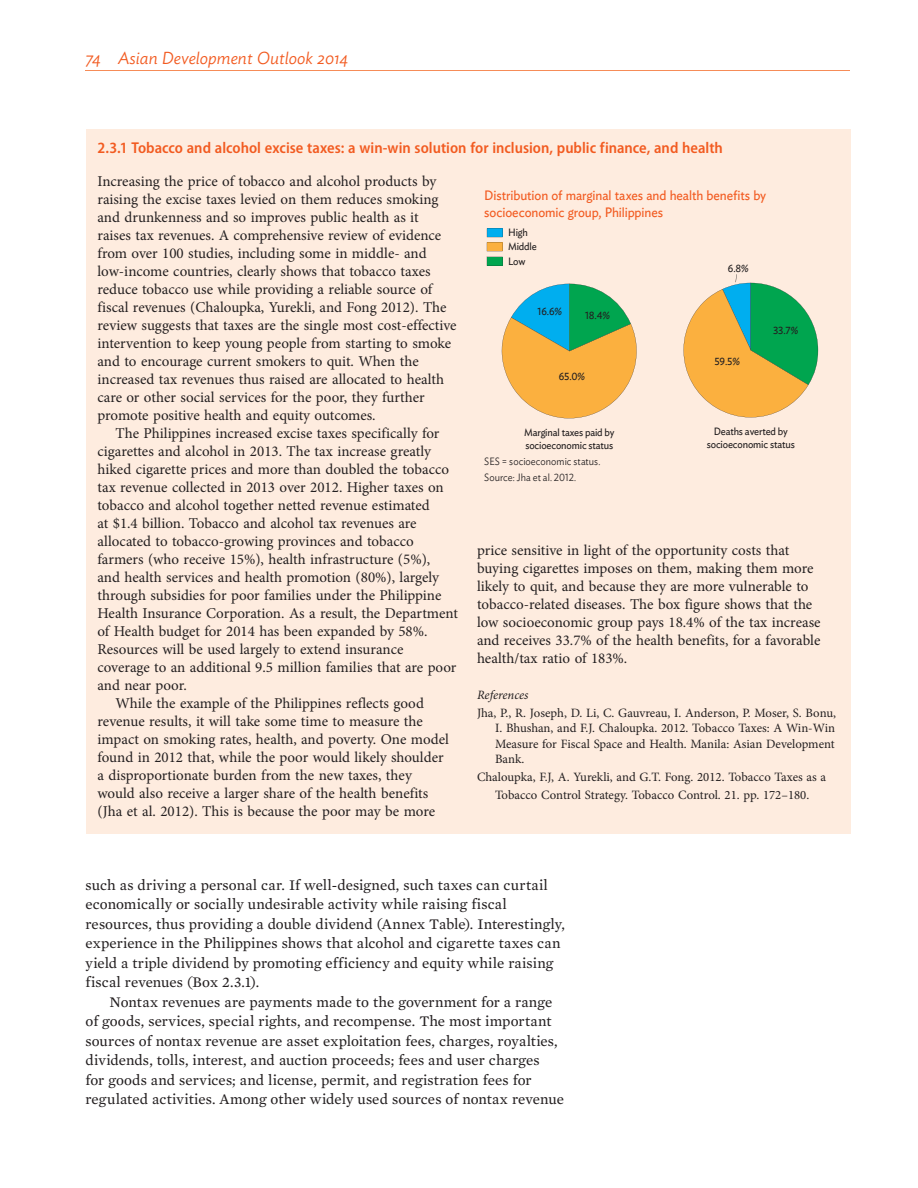
<style>
.page{position:relative;width:918px;height:1188px;background:#fff}
.page>*{position:absolute;margin:0;border:0;box-sizing:border-box;transform-origin:0 0}
.t1{font:italic 300 17.25px "Ideal Sans";color:#f25b21}
.t2{font:600 semi-condensed 15.75px "Myriad Pro";color:#f25b21}
.t3{font:15px/18px "Minion Pro";color:#231f20}
.t4{font:15px/19.5px "Mercury Text G2";letter-spacing:.005em;color:#231f20}
.t5{font:13.5px/16.2px "Ideal Sans";letter-spacing:-.01em;color:#f25b21;scale:.95 1}
.t6{font:12.75px/15.3px "Minion Pro";color:#231f20;text-align:justify}
.t7{font:italic 12.75px "Minion Pro";letter-spacing:-.005em;color:#231f20}
.t8{font:10.5px/12.6px "Ideal Sans";letter-spacing:-.015em;color:#231f20;scale:.95 1}
.t9{font:300 10.5px/15.5px "Ideal Sans";letter-spacing:.005em;color:#231f20;scale:.93 1}
</style>
<div class="page">
<hr style="left:86px;top:70px;width:764px;height:1px;background:#f68c58">
<div style="left:86px;top:129px;width:764px;height:704px;background:#feecdf"></div>
<svg style="left:501px;top:284px;width:136px;height:135px"></svg>
<svg style="left:683px;top:274px;width:135px;height:144px"></svg>
<svg style="left:487px;top:228px;width:16px;height:9px"></svg>
<svg style="left:487px;top:243px;width:16px;height:8px"></svg>
<svg style="left:487px;top:257px;width:16px;height:9px"></svg>
<p class="t1" style="left:86px;top:45px;width:264px">74 Asian Development Outlook 2014</p>
<p class="t2" style="left:98px;top:139px;width:627px">2.3.1 Tobacco and alcohol excise taxes: a win-win solution for inclusion, public finance, and health</p>
<p class="t3" style="left:98px;top:172px;width:361px">Increasing the price of tobacco and alcohol products by raising the excise taxes levied on them reduces smoking and drunkenness and so improves public health as it<br>raises tax revenues. A comprehensive review of evidence from over 100 studies, including some in middle- and low-income countries, clearly shows that tobacco taxes reduce tobacco use while providing a reliable source of fiscal revenues (Chaloupka, Yurekli, and Fong 2012). The review suggests that taxes are the single most cost-effective intervention to keep young people from starting to smoke and to encourage current smokers to quit. When the increased tax revenues thus raised are allocated to health care or other social services for the poor, they further promote positive health and equity outcomes.</p>
<p class="t3" style="left:116px;top:424px;width:325px">The Philippines increased excise taxes specifically for</p>
<p class="t3" style="left:98px;top:442px;width:335px">cigarettes and alcohol in 2013. The tax increase greatly</p>
<p class="t3" style="left:98px;top:460px;width:353px">hiked cigarette prices and more than doubled the tobacco</p>
<p class="t3" style="left:98px;top:478px;width:348px">tax revenue collected in 2013 over 2012. Higher taxes on</p>
<p class="t3" style="left:98px;top:496px;width:334px">tobacco and alcohol together netted revenue estimated</p>
<p class="t3" style="left:98px;top:514px;width:321px">at $1.4 billion. Tobacco and alcohol tax revenues are</p>
<p class="t3" style="left:98px;top:532px;width:318px">allocated to tobacco-growing provinces and tobacco</p>
<p class="t3" style="left:98px;top:550px;width:334px">farmers (who receive 15%), health infrastructure (5%),</p>
<p class="t3" style="left:98px;top:568px;width:343px">and health services and health promotion (80%), largely</p>
<p class="t3" style="left:98px;top:586px;width:346px">through subsidies for poor families under the Philippine</p>
<p class="t3" style="left:98px;top:604px;width:362px">Health Insurance Corporation. As a result, the Department</p>
<p class="t3" style="left:98px;top:622px;width:332px">of Health budget for 2014 has been expanded by 58%.</p>
<p class="t3" style="left:98px;top:640px;width:307px">Resources will be used largely to extend insurance</p>
<p class="t3" style="left:98px;top:658px;width:360px">coverage to an additional 9.5 million families that are poor</p>
<p class="t3" style="left:98px;top:676px;width:91px">and near poor.</p>
<p class="t3" style="left:116px;top:694px;width:310px">While the example of the Philippines reflects good</p>
<p class="t3" style="left:98px;top:712px;width:327px">revenue results, it will take some time to measure the</p>
<p class="t3" style="left:98px;top:730px;width:353px">impact on smoking rates, health, and poverty. One model</p>
<p class="t3" style="left:98px;top:748px;width:348px">found in 2012 that, while the poor would likely shoulder</p>
<p class="t3" style="left:98px;top:766px;width:316px">a disproportionate burden from the new taxes, they</p>
<p class="t3" style="left:98px;top:784px;width:332px">would also receive a larger share of the health benefits</p>
<p class="t3" style="left:98px;top:802px;width:339px">(Jha et al. 2012). This is because the poor may be more</p>
<p class="t5" style="left:484px;top:187px;width:298px">Distribution of marginal taxes and health benefits by socioeconomic group, Philippines</p>
<p class="t8" style="left:508px;top:225px;width:32px;line-height:14.1px">High<br>Middle<br>Low</p>
<p class="t8" style="left:728px;top:261px;width:23px">6.8%</p>
<p class="t8" style="left:538px;top:305px;width:27px">16.6%</p>
<p class="t8" style="left:585px;top:308px;width:28px">18.4%</p>
<p class="t8" style="left:773px;top:323px;width:28px">33.7%</p>
<p class="t8" style="left:714px;top:355px;width:28px">59.5%</p>
<p class="t8" style="left:559px;top:369px;width:29px">65.0%</p>
<p class="t8" style="left:524px;top:426px;width:97px">Marginal taxes paid by socioeconomic status</p>
<p class="t8" style="left:707px;top:425px;width:94px;text-align:center">Deaths averted by socioeconomic status</p>
<p class="t9" style="left:484px;top:453px;width:126px">SES = socioeconomic status.<br>Source: Jha et al. 2012.</p>
<p class="t3" style="left:477px;top:541px;width:345px">price sensitive in light of the opportunity costs that buying cigarettes imposes on them, making them more likely to quit, and because they are more vulnerable to tobacco-related diseases. The box figure shows that the low socioeconomic group pays 18.4% of the tax increase and receives 33.7% of the health benefits, for a favorable health/tax ratio of 183%.</p>
<p class="t7" style="left:477px;top:686px;width:53px">References</p>
<p class="t6" style="left:495px;top:705px;width:342px;text-indent:-18px">Jha, P., R. Joseph, D. Li, C. Gauvreau, I. Anderson, P. Moser, S. Bonu, I. Bhushan, and F.J. Chaloupka. 2012. Tobacco Taxes: A Win-Win Measure for Fiscal Space and Health. Manila: Asian Development Bank.</p>
<p class="t6" style="left:477px;top:768px;width:351px;line-height:18px;text-align:center">Chaloupka, F.J, A. Yurekli, and G.T. Fong. 2012. Tobacco Taxes as a<br>Tobacco Control Strategy. Tobacco Control. 21. pp. 172–180.</p>
<p class="t4" style="left:86px;top:874px;width:481px">such as driving a personal car. If well-designed, such taxes can curtail economically or socially undesirable activity while raising fiscal resources, thus providing a double dividend (Annex Table). Interestingly, experience in the Philippines shows that alcohol and cigarette taxes can yield a triple dividend by promoting efficiency and equity while raising fiscal revenues (Box 2.3.1).</p>
<p class="t4" style="left:86px;top:991px;width:480px;text-indent:24px">Nontax revenues are payments made to the government for a range of goods, services, special rights, and recompense. The most important sources of nontax revenue are asset exploitation fees, charges, royalties, dividends, tolls, interest, and auction proceeds; fees and user charges<br>for goods and services; and license, permit, and registration fees for regulated activities. Among other widely used sources of nontax revenue</p>
</div>
